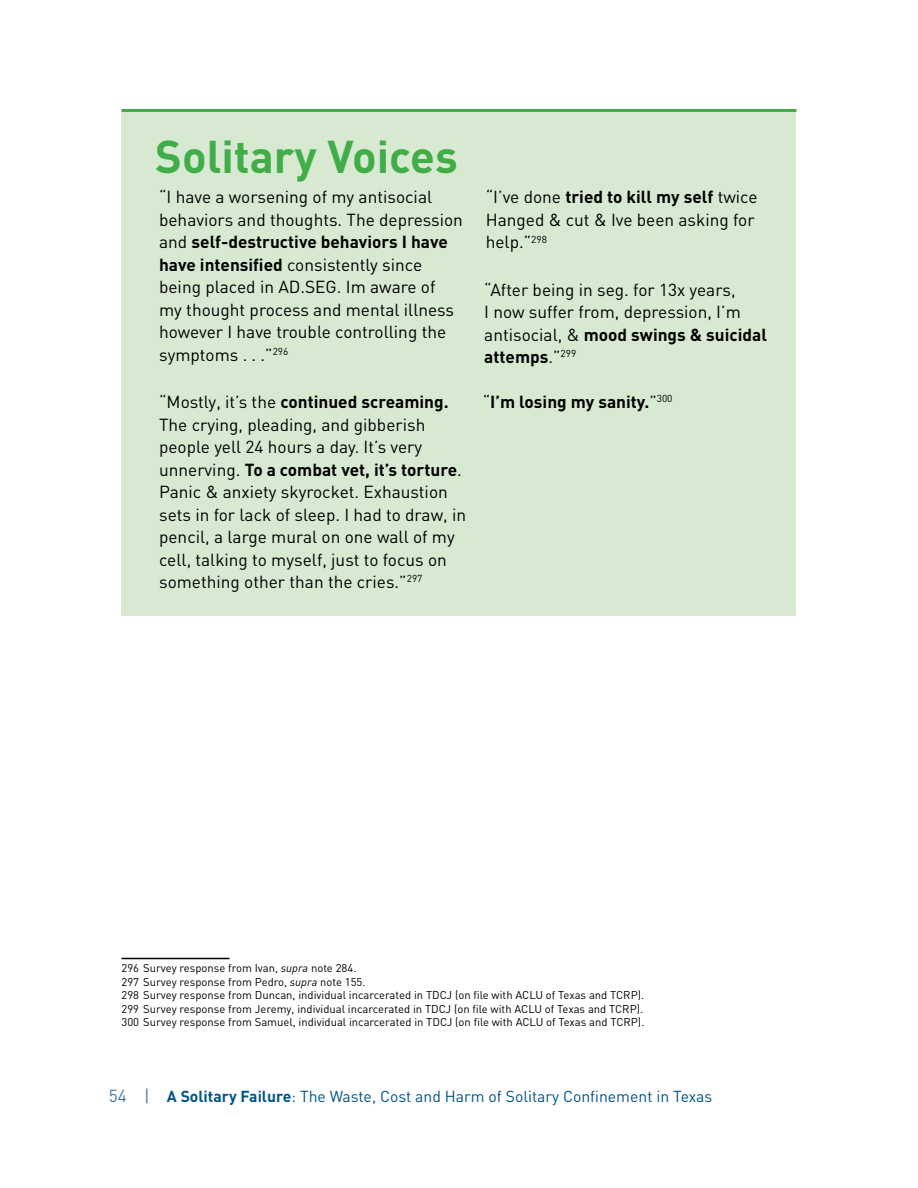
<style>
.page{position:relative;width:918px;height:1188px;background:#fff}
.page>*{position:absolute;margin:0;border:0;box-sizing:border-box;transform-origin:0 0}
.t1{font:700 45.3px "DIN";color:#41ad49}
.t2{font:17.25px/22.5px "DIN";color:#000}
.t3{font:700 17.25px "DIN";color:#000}
.t4{font:15.75px "DIN";color:#005488}
.t5{font:11.25px/13.5px "DIN";color:#000}
.s1{font-weight:700}
.s2{font-weight:400}
.s3{font-style:italic}
.s4{font-size:17.25px;color:#4277a5}
</style>
<div class="page">
<div style="left:122px;top:111px;width:674px;height:505px;background:#d8e9d2"></div>
<hr style="left:122px;top:109px;width:674px;height:3px;background:#41ad49">
<hr style="left:122px;top:958px;width:108px;height:1px;background:#000">
<h1 class="t1" style="left:155px;top:127px;width:304px">Solitary Voices</h1>
<p class="t2" style="left:159px;top:185px;width:305px">“I have a worsening of my antisocial behaviors and thoughts. The depression and <span class="s1">self-destructive behaviors I have have intensified</span> consistently since being placed in AD.SEG. Im aware of<br>my thought process and mental illness however I have trouble controlling the symptoms . . .”<sup>296</sup></p>
<p class="t2" style="left:159px;top:390px;width:308px">“Mostly, it’s the <span class="s1">continued screaming.<br></span>The crying, pleading, and gibberish people yell 24 hours a day. It’s very unnerving. <span class="s1">To a combat vet, it’s torture</span>.<br>Panic &amp; anxiety skyrocket. Exhaustion sets in for lack of sleep. I had to draw, in pencil, a large mural on one wall of my cell, talking to myself, just to focus on something other than the cries.”<sup>297</sup></p>
<p class="t2" style="left:486px;top:186px;width:273px">“I’ve done <span class="s1">tried to kill my self</span> twice<br>Hanged &amp; cut &amp; Ive been asking for help.”<sup>298</sup></p>
<p class="t2" style="left:484px;top:278px;width:284px">“After being in seg. for 13x years,<br>I now suffer from, depression, I’m antisocial, &amp; <span class="s1">mood swings &amp; suicidal attemps</span>.”<sup>299</sup></p>
<p class="t3" style="left:483px;top:391px;width:191px"><span class="s2">“</span>I’m losing my sanity.<span class="s2">”</span><sup>300</sup></p>
<p class="t5" style="left:122px;top:961px;width:524px">296 Survey response from Ivan, <span class="s3">supra</span> note 284.<br>297 Survey response from Pedro, <span class="s3">supra</span> note 155.<br>298 Survey response from Duncan, individual incarcerated in TDCJ (on file with ACLU of Texas and TCRP).<br>299 Survey response from Jeremy, individual incarcerated in TDCJ (on file with ACLU of Texas and TCRP).<br>300 Survey response from Samuel, individual incarcerated in TDCJ (on file with ACLU of Texas and TCRP).</p>
<p class="t4" style="left:109px;top:1086px;width:605px"><span class="s4">54 |</span> <span class="s1">A Solitary Failure</span>: The Waste, Cost and Harm of Solitary Confinement in Texas</p>
</div>
